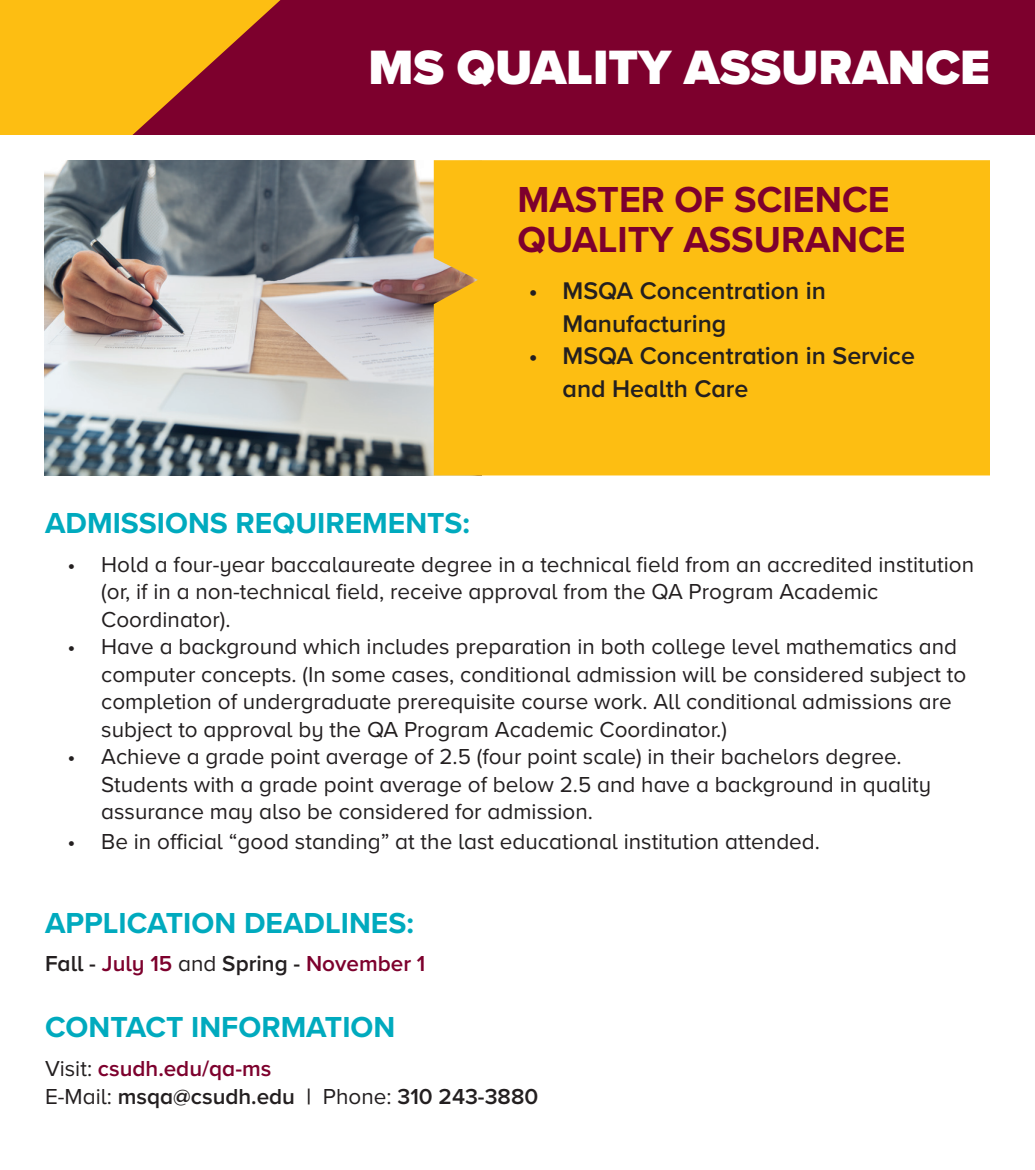
<style>
.page{position:relative;width:1035px;height:1170px;background:#fff}
.page>*{position:absolute;margin:0;border:0;box-sizing:border-box;transform-origin:0 0}
.t1{font:900 50px "Proxima Nova";color:#fff}
.t2{font:700 37.5px/40px "Proxima Nova A";color:#7d002d}
.t3{font:700 30px "Proxima Nova";color:#00aabe}
.t4{font:600 25px/32.5px "Proxima Nova A";color:#231f20}
.t5{font:22.5px/27.5px "Proxima Nova A";color:#231f20}
.t6{font:600 22.5px/27.5px "Proxima Nova A";color:#231f20}
.t7{font:600 22.5px "Proxima Nova A";color:#7d002d}
.s1{color:#231f20}
.s2{font-weight:400;color:#231f20}
.s3{font-weight:400}
.s4{color:#7d002d}
</style>
<div class="page">
<div style="left:0;top:0;width:1035px;height:135px;background:#7d002d"></div>
<svg style="left:0;top:0;width:280px;height:135px"></svg>
<img style="left:45px;top:160px;width:389px;height:315px">
<div style="left:434px;top:160px;width:556px;height:315px;background:#fdbe12"></div>
<h1 class="t1" style="left:369px;top:38px;width:623px">MS QUALITY ASSURANCE</h1>
<h2 class="t2" style="left:518px;top:181px;width:390px">MASTER OF SCIENCE<br>QUALITY ASSURANCE</h2>
<p class="t4" style="left:562px;top:275px;width:265px;text-indent:-34px">• MSQA Concentration in<br>Manufacturing</p>
<p class="t4" style="left:562px;top:340px;width:354px;text-indent:-34px">• MSQA Concentration in Service and Health Care</p>
<h3 class="t3" style="left:45px;top:505px;width:427px">ADMISSIONS REQUIREMENTS:</h3>
<p class="t5" style="left:101px;top:551px;width:874px;text-indent:-34px">• Hold a four-year baccalaureate degree in a technical field from an accredited institution (or, if in a non-technical field, receive approval from the QA Program Academic<br>Coordinator).</p>
<p class="t5" style="left:101px;top:634px;width:867px;text-indent:-34px">• Have a background which includes preparation in both college level mathematics and computer concepts. (In some cases, conditional admission will be considered subject to completion of undergraduate prerequisite course work. All conditional admissions are subject to approval by the QA Program Academic Coordinator.)</p>
<p class="t5" style="left:101px;top:744px;width:832px;text-indent:-34px">• Achieve a grade point average of 2.5 (four point scale) in their bachelors degree.<br>Students with a grade point average of below 2.5 and have a background in quality assurance may also be considered for admission.</p>
<p class="t5" style="left:68px;top:829px;width:754px">• Be in official “good standing” at the last educational institution attended.</p>
<h3 class="t3" style="left:45px;top:905px;width:370px">APPLICATION DEADLINES:</h3>
<p class="t7" style="left:45px;top:950px;width:382px"><span class="s1">Fall -</span> July 15 <span class="s2">and</span> <span class="s1">Spring -</span> November 1</p>
<h3 class="t3" style="left:45px;top:1009px;width:352px">CONTACT INFORMATION</h3>
<p class="t6" style="left:45px;top:1055px;width:495px"><span class="s3">Visit:</span> <span class="s4">csudh.edu/qa-ms<br></span><span class="s3">E-Mail:</span> msqa@csudh.edu | <span class="s3">Phone:</span> 310 243-3880</p>
</div>
